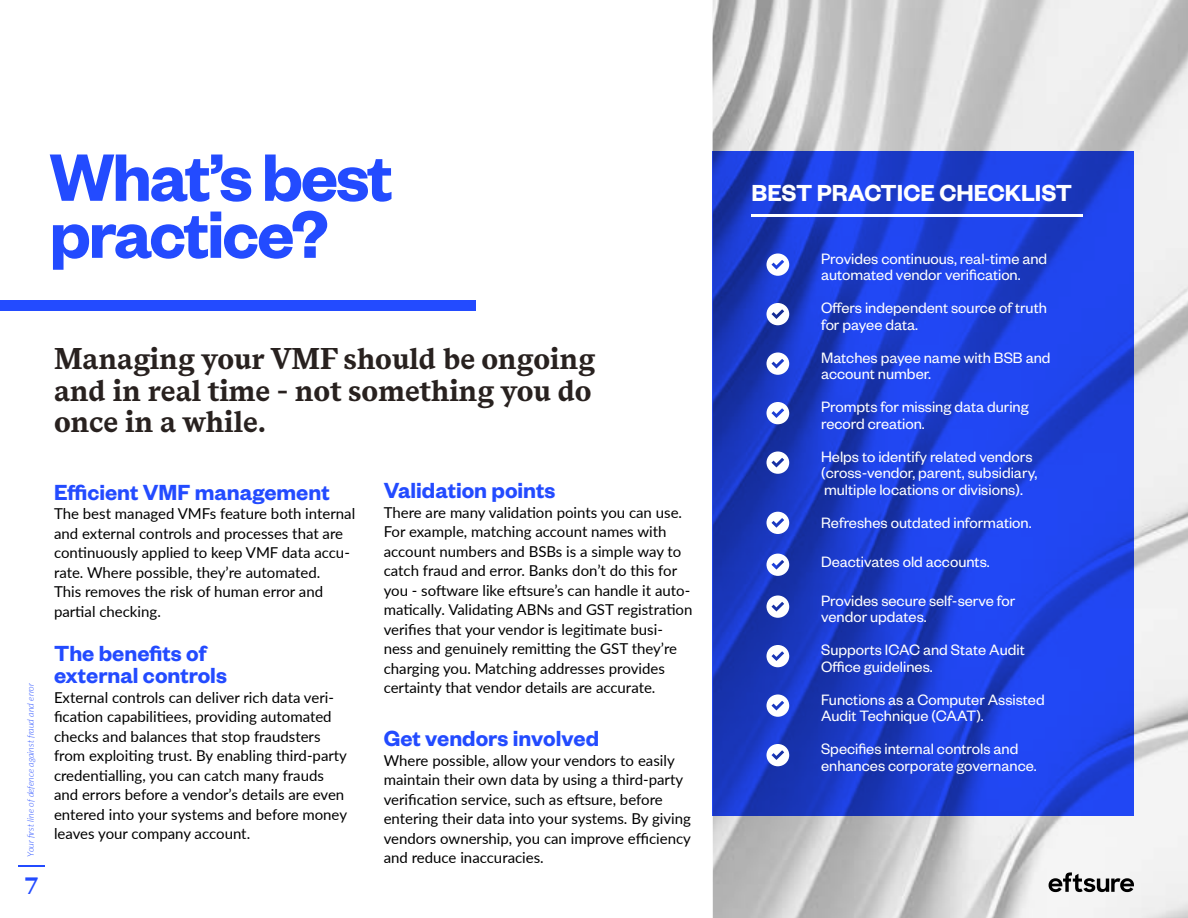
<style>
.page{position:relative;width:1188px;height:918px;background:#fff}
.page>*{position:absolute;margin:0;border:0;box-sizing:border-box;transform-origin:0 0}
.t1{font:600 73.5px/57px "Founders Grotesk";letter-spacing:-.03em;color:#234bff}
.t2{font:700 30px/31.5px "Messina Serif";color:#28211f;text-align:justify}
.t3{font:600 25.5px "Founders Grotesk";color:#fff}
.t4{font:600 24px/22.5px "Founders Grotesk";color:#234bff}
.t5{font:700 24px "Messina Serif";color:#234bff}
.t6{font:16.5px/16.5px "Founders Grotesk";color:#fff}
.t7{font:15px/19.5px "Lato";color:#000}
.t8{font:italic 300 9px "Lato";color:#234bff}
</style>
<div class="page">
<svg style="left:18px;top:866px;width:27px;height:1px"></svg>
<div style="left:0;top:300px;width:475px;height:10px;background:#234bff"></div>
<img style="left:713px;top:0;width:475px;height:918px">
<svg style="left:713px;top:152px;width:421px;height:664px;background:#1c3ed6"></svg>
<svg style="left:1049px;top:872px;width:85px;height:20px"></svg>
<svg style="left:752px;top:214px;width:331px;height:4px"></svg>
<svg style="left:766px;top:253px;width:23px;height:23px"></svg>
<svg style="left:766px;top:303px;width:23px;height:22px"></svg>
<svg style="left:766px;top:352px;width:23px;height:23px"></svg>
<svg style="left:766px;top:402px;width:23px;height:22px"></svg>
<svg style="left:766px;top:451px;width:23px;height:23px"></svg>
<svg style="left:766px;top:512px;width:23px;height:22px"></svg>
<svg style="left:766px;top:553px;width:23px;height:23px"></svg>
<svg style="left:766px;top:595px;width:23px;height:23px"></svg>
<svg style="left:766px;top:645px;width:23px;height:22px"></svg>
<svg style="left:766px;top:694px;width:23px;height:23px"></svg>
<svg style="left:766px;top:744px;width:23px;height:22px"></svg>
<h1 class="t1" style="left:50px;top:145px;width:345px">What’s best practice?</h1>
<h2 class="t2" style="left:54px;top:343px;width:542px">Managing your VMF should be ongoing and in real time - not something you do once in a while.</h2>
<p class="t8" style="left:24px;top:856px;width:175px;rotate:-90deg">Your first line of defence against fraud and error</p>
<h3 class="t5" style="left:26px;top:868px;width:14px">7</h3>
<h3 class="t4" style="left:54px;top:480px;width:277px">Efficient VMF management</h3>
<p class="t7" style="left:54px;top:503px;width:303px">The best managed VMFs feature both internal and external controls and processes that are continuously applied to keep VMF data accu&shy;rate. Where possible, they’re automated.<br>This removes the risk of human error and partial checking.</p>
<h3 class="t4" style="left:54px;top:641px;width:174px">The benefits of external controls</h3>
<p class="t7" style="left:54px;top:687px;width:295px">External controls can deliver rich data veri&shy;fication capabilitiees, providing automated checks and balances that stop fraudsters from exploiting trust. By enabling third-party credentialling, you can catch many frauds and errors before a vendor’s details are even entered into your systems and before money leaves your company account.</p>
<h3 class="t4" style="left:384px;top:478px;width:173px">Validation points</h3>
<p class="t7" style="left:384px;top:502px;width:310px">There are many validation points you can use.<br>For example, matching account names with account numbers and BSBs is a simple way to catch fraud and error. Banks don’t do this for you - software like eftsure’s can handle it auto&shy;matically. Validating ABNs and GST registration verifies that your vendor is legitimate busi&shy;ness and genuinely remitting the GST they’re charging you. Matching addresses provides certainty that vendor details are accurate.</p>
<h3 class="t4" style="left:384px;top:726px;width:217px">Get vendors involved</h3>
<p class="t7" style="left:384px;top:750px;width:309px">Where possible, allow your vendors to easily maintain their own data by using a third-party verification service, such as eftsure, before entering their data into your systems. By giving vendors ownership, you can improve efficiency and reduce inaccuracies.</p>
<h3 class="t3" style="left:752px;top:176px;width:322px">BEST PRACTICE CHECKLIST</h3>
<p class="t6" style="left:821px;top:250px;width:228px">Provides continuous, real-time and automated vendor verification.</p>
<p class="t6" style="left:821px;top:299px;width:227px">Offers independent source of truth for payee data.</p>
<p class="t6" style="left:821px;top:349px;width:231px">Matches payee name with BSB and account number.</p>
<p class="t6" style="left:821px;top:398px;width:209px">Prompts for missing data during record creation.</p>
<p class="t6" style="left:821px;top:448px;width:218px">Helps to identify related vendors (cross-vendor, parent, subsidiary, multiple locations or divisions).</p>
<p class="t6" style="left:821px;top:514px;width:212px">Refreshes outdated information.</p>
<p class="t6" style="left:821px;top:553px;width:170px">Deactivates old accounts.</p>
<p class="t6" style="left:821px;top:592px;width:196px">Provides secure self-serve for vendor updates.</p>
<p class="t6" style="left:821px;top:641px;width:205px">Supports ICAC and State Audit<br>Office guidelines.</p>
<p class="t6" style="left:821px;top:691px;width:225px">Functions as a Computer Assisted<br>Audit Technique (CAAT).</p>
<p class="t6" style="left:821px;top:740px;width:217px">Specifies internal controls and enhances corporate governance.</p>
</div>
